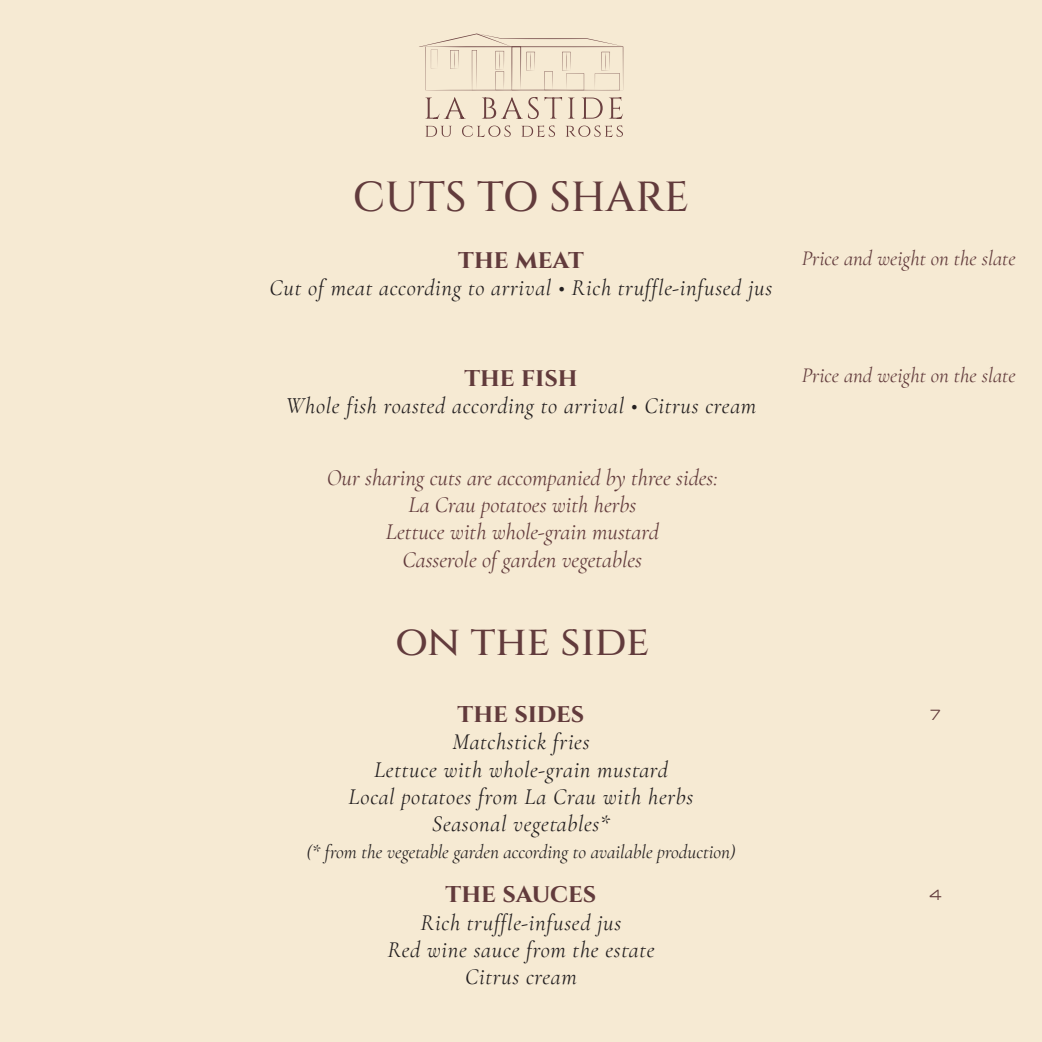
<style>
.page{position:relative;width:1042px;height:1042px;background:#f6ead3}
.page>*{position:absolute;margin:0;border:0;box-sizing:border-box;transform-origin:0 0}
.t1{font:500 42px "Cinzel";color:#623b3c}
.t2{font:700 26.25px "Cinzel";letter-spacing:-.005em;color:#623b3c}
.t3{font:italic 22.75px/27.3px "Cormorant Garamond";letter-spacing:.03em;color:#231f20;text-align:center}
.t4{font:italic 22.75px/27.3px "Cormorant Garamond";color:#623b3c;text-align:center}
.t5{font:italic 21px "Cormorant Garamond";color:#623b3c}
.t6{font:italic 19.25px "Cormorant Garamond";color:#231f20}
.t7{font:300 15.75px "Sackers Gothic Std";color:#623b3c}
</style>
<div class="page">
<svg style="left:419px;top:33px;width:204px;height:58px"></svg>
<svg style="left:425px;top:97px;width:41px;height:22px"></svg>
<svg style="left:482px;top:97px;width:80px;height:22px"></svg>
<svg style="left:568px;top:98px;width:6px;height:21px"></svg>
<svg style="left:582px;top:98px;width:21px;height:21px"></svg>
<svg style="left:609px;top:97px;width:14px;height:22px"></svg>
<svg style="left:425px;top:126px;width:26px;height:11px"></svg>
<svg style="left:462px;top:126px;width:49px;height:11px"></svg>
<svg style="left:521px;top:126px;width:34px;height:11px"></svg>
<svg style="left:566px;top:126px;width:57px;height:11px"></svg>
<p class="t1" style="left:353px;top:170px;width:337px">CUTS TO SHARE</p>
<p class="t2" style="left:458px;top:242px;width:127px">THE MEAT</p>
<p class="t3" style="left:270px;top:275px;width:504px">Cut of meat according to arrival • Rich truffle-infused jus</p>
<p class="t2" style="left:464px;top:360px;width:115px">THE FISH</p>
<p class="t3" style="left:286px;top:392px;width:472px">Whole fish roasted according to arrival • Citrus cream</p>
<p class="t4" style="left:327px;top:464px;width:393px">Our sharing cuts are accompanied by three sides:<br>La Crau potatoes with herbs<br>Lettuce with whole-grain mustard<br>Casserole of garden vegetables</p>
<p class="t1" style="left:395px;top:613px;width:255px">on the side</p>
<p class="t2" style="left:457px;top:696px;width:128px">THE SIDES</p>
<p class="t3" style="left:349px;top:728px;width:346px">Matchstick fries<br>Lettuce with whole-grain mustard<br>Local potatoes from La Crau with herbs<br>Seasonal vegetables*</p>
<p class="t6" style="left:306px;top:841px;width:431px">(* from the vegetable garden according to available production)</p>
<p class="t2" style="left:445px;top:876px;width:152px">THE SAUCES</p>
<p class="t3" style="left:387px;top:909px;width:269px">Rich truffle-infused jus<br>Red wine sauce from the estate<br>Citrus cream</p>
<p class="t5" style="left:802px;top:246px;width:215px">Price and weight on the slate</p>
<p class="t5" style="left:802px;top:363px;width:215px">Price and weight on the slate</p>
<p class="t7" style="left:928px;top:704px;width:16px">7</p>
<p class="t7" style="left:928px;top:883px;width:16px">4</p>
</div>
